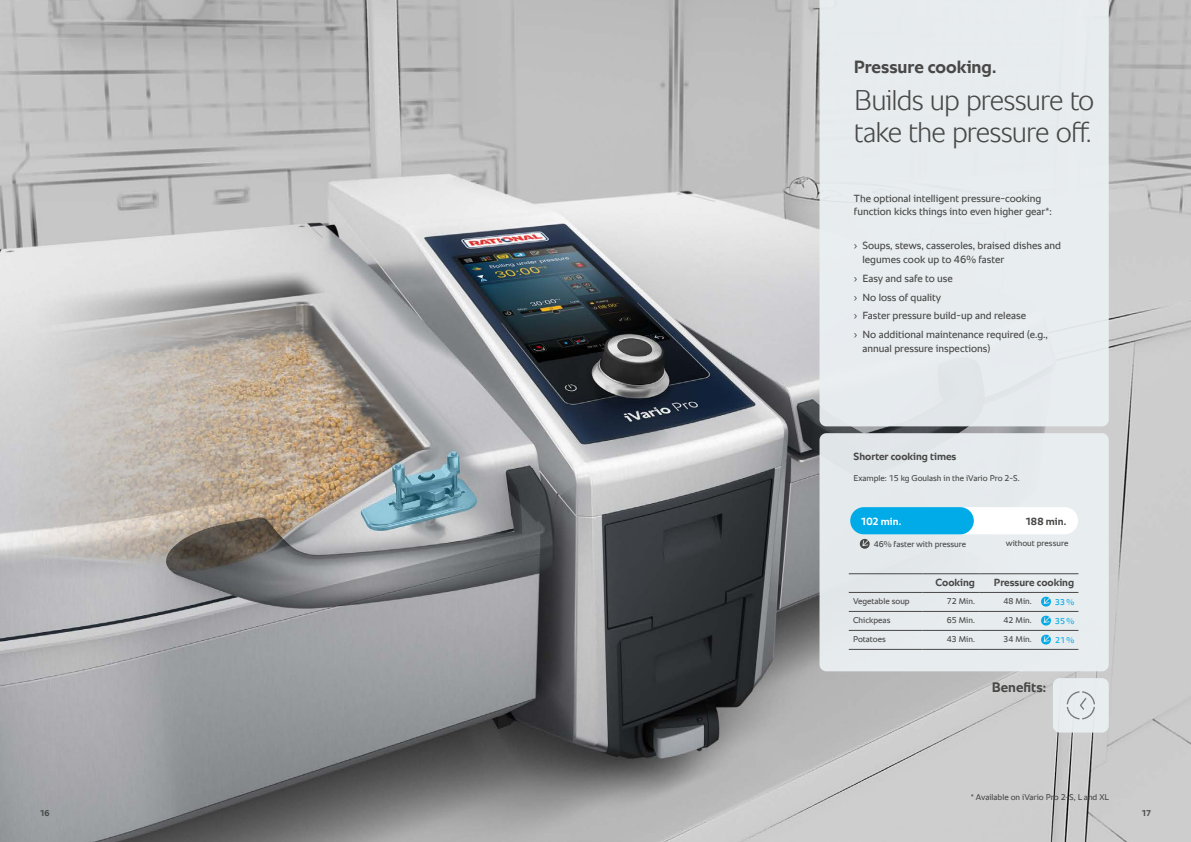
<style>
.page{position:relative;width:1191px;height:842px;background:#fff}
.page>*{position:absolute;margin:0;border:0;box-sizing:border-box;transform-origin:0 0}
.t1{font:300 29px/32px "RATIONAL Sans TT";letter-spacing:-.03em;color:#484847}
.t2{font:700 18px "RATIONAL Sans TT";letter-spacing:-.005em;color:#484847}
.t3{font:700 14px "RATIONAL Sans TT";letter-spacing:.005em;color:#484847}
.t4{font:10.5px/18.7px "RATIONAL Sans TT";color:#484847}
.t5{font:700 10.5px "RATIONAL Sans TT";color:#484847}
.t6{font:700 10.5px "RATIONAL Sans TT";letter-spacing:-.005em;color:#fff}
.t7{font:8.5px "RATIONAL Sans TT";color:#484847}
.t8{font:8.5px "RATIONAL Sans TT";color:#00abe7}
.t9{font:700 8.5px "RATIONAL Sans TT";color:#484847}
</style>
<div class="page">
<img style="left:0;top:0;width:1191px;height:842px">
<div style="left:819px;top:0;width:289px;height:426px;background:#e7ecef"></div>
<div style="left:819px;top:433px;width:289px;height:238px;background:#eaeff2;border-radius:7px"></div>
<div style="left:1053px;top:678px;width:55px;height:54px;background:#eaeff2;border-radius:7px"></div>
<svg style="left:1066px;top:691px;width:29px;height:28px"></svg>
<div style="left:850px;top:507px;width:228px;height:27px;background:#fff;border-radius:14px"></div>
<div style="left:850px;top:507px;width:123px;height:27px;background:#00abe7;border-radius:14px"></div>
<svg style="left:859px;top:538px;width:11px;height:11px"></svg>
<hr style="left:848px;top:611px;width:74px;height:1px;background:#484847">
<hr style="left:922px;top:611px;width:57px;height:1px;background:#484847">
<hr style="left:979px;top:611px;width:57px;height:1px;background:#484847">
<hr style="left:1036px;top:611px;width:42px;height:1px;background:#484847">
<hr style="left:848px;top:630px;width:74px;height:1px;background:#484847">
<hr style="left:922px;top:630px;width:57px;height:1px;background:#484847">
<hr style="left:979px;top:630px;width:57px;height:1px;background:#484847">
<hr style="left:1036px;top:630px;width:42px;height:1px;background:#484847">
<hr style="left:848px;top:649px;width:74px;height:1px;background:#484847">
<hr style="left:922px;top:649px;width:57px;height:1px;background:#484847">
<hr style="left:979px;top:649px;width:57px;height:1px;background:#484847">
<hr style="left:1036px;top:649px;width:42px;height:1px;background:#484847">
<hr style="left:848px;top:573px;width:74px;height:1px;background:#484847">
<hr style="left:922px;top:573px;width:57px;height:1px;background:#484847">
<hr style="left:848px;top:592px;width:74px;height:1px;background:#484847">
<hr style="left:922px;top:592px;width:57px;height:1px;background:#484847">
<hr style="left:979px;top:573px;width:57px;height:1px;background:#484847">
<hr style="left:1036px;top:573px;width:42px;height:1px;background:#484847">
<hr style="left:979px;top:592px;width:57px;height:1px;background:#484847">
<hr style="left:1036px;top:592px;width:42px;height:1px;background:#484847">
<svg style="left:1041px;top:596px;width:10px;height:11px"></svg>
<svg style="left:1041px;top:615px;width:10px;height:11px"></svg>
<svg style="left:1041px;top:634px;width:10px;height:11px"></svg>
<h2 class="t2" style="left:854px;top:53px;width:144px">Pressure cooking.</h2>
<h1 class="t1" style="left:854px;top:84px;width:242px">Builds up pressure to take the pressure off.</h1>
<p class="t4" style="left:854px;top:192px;width:199px;line-height:13.6px">The optional intelligent pressure-cooking function kicks things into even higher gear*:</p>
<p class="t4" style="left:862px;top:239px;width:200px;line-height:13.6px;text-indent:-9px">› Soups, stews, casseroles, braised dishes and legumes cook up to 46% faster</p>
<p class="t4" style="left:854px;top:269px;width:195px">› Easy and safe to use<br>› No loss of quality<br>› Faster pressure build-up and release<br>› No additional maintenance required (e.g.,</p>
<p class="t4" style="left:862px;top:339px;width:129px">annual pressure inspections)</p>
<p class="t5" style="left:853px;top:449px;width:104px">Shorter cooking times</p>
<p class="t7" style="left:853px;top:472px;width:168px">Example: 15 kg Goulash in the iVario Pro 2-S.</p>
<p class="t6" style="left:860px;top:513px;width:42px">102 min.</p>
<p class="t5" style="left:1025px;top:513px;width:43px">188 min.</p>
<p class="t7" style="left:873px;top:538px;width:94px">46% faster with pressure</p>
<p class="t7" style="left:1005px;top:537px;width:64px">without pressure</p>
<p class="t5" style="left:935px;top:575px;width:41px">Cooking</p>
<p class="t5" style="left:994px;top:575px;width:82px">Pressure cooking</p>
<p class="t7" style="left:853px;top:595px;width:58px">Vegetable soup</p>
<p class="t7" style="left:946px;top:595px;width:30px">72 Min.</p>
<p class="t7" style="left:1003px;top:595px;width:30px">48 Min.</p>
<p class="t8" style="left:1055px;top:596px;width:21px">33%</p>
<p class="t7" style="left:853px;top:614px;width:39px">Chickpeas</p>
<p class="t7" style="left:946px;top:614px;width:30px">65 Min.</p>
<p class="t7" style="left:1003px;top:614px;width:30px">42 Min.</p>
<p class="t8" style="left:1055px;top:615px;width:21px">35%</p>
<p class="t7" style="left:853px;top:633px;width:34px">Potatoes</p>
<p class="t7" style="left:946px;top:633px;width:30px">43 Min.</p>
<p class="t7" style="left:1003px;top:633px;width:30px">34 Min.</p>
<p class="t8" style="left:1055px;top:634px;width:21px">21%</p>
<h3 class="t3" style="left:992px;top:677px;width:56px">Benefits:</h3>
<p class="t7" style="left:971px;top:791px;width:139px">* Available on iVario Pro 2-S, L and XL</p>
<p class="t9" style="left:40px;top:807px;width:11px">16</p>
<p class="t9" style="left:1141px;top:807px;width:11px">17</p>
</div>
